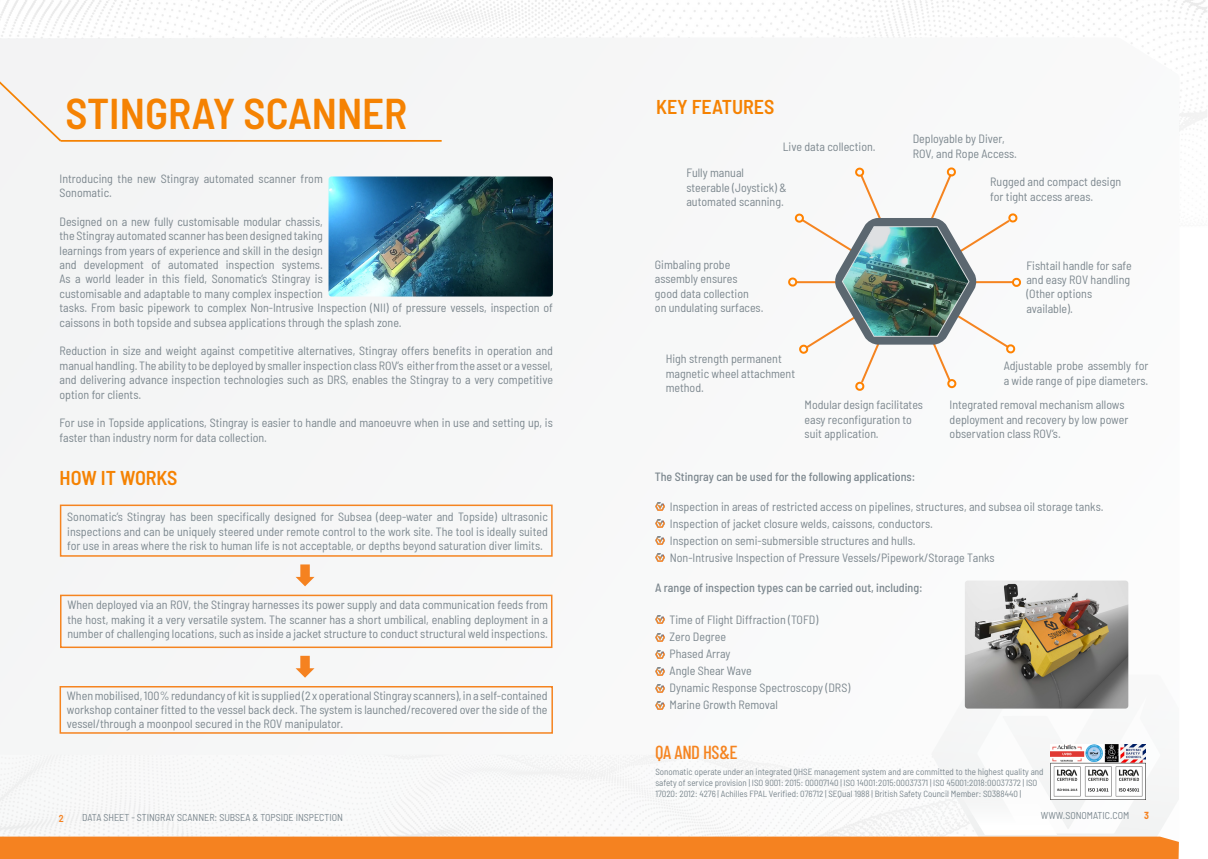
<style>
.page{position:relative;width:1208px;height:859px;background:#fff}
.page>*{position:absolute;margin:0;border:0;box-sizing:border-box;transform-origin:0 0}
.t1{font:600 semi-condensed 43px "Barlow";color:#f58202}
.t2{font:600 semi-condensed 20px "Barlow";color:#f58202}
.t3{font:500 18.8px "Barlow Condensed";letter-spacing:-.02em;color:#f58420}
.t4{font:semi-condensed 12px/14.4px "Barlow";color:#7c878e}
.t5{font:semi-condensed 12px/14.4px "Barlow";color:#7c888f;text-align:justify}
.t6{font:500 semi-condensed 12px "Barlow";color:#7c878e}
.t7{font:semi-condensed 10px "Barlow";color:#7c888f}
.t8{font:700 semi-condensed 10px "Barlow";color:#f58220}
.t9{font:600 semi-condensed 10px "Barlow";color:#f58220}
.t10{font:semi-condensed 9px/10.8px "Barlow";color:#7c888f}
</style>
<div class="page">
<svg style="left:0;top:534px;width:1129px;height:221px"></svg>
<div style="left:0;top:0;width:1207px;height:534px;background:#f6f7f7"></div>
<svg style="left:931px;top:635px;width:215px;height:141px"></svg>
<svg style="left:0;top:776px;width:1179px;height:83px"></svg>
<div style="left:0;top:70px;width:63px;height:73px;background:#f3f3f4"></div>
<hr style="left:61px;top:140px;width:381px;height:2px;background:#f58202">
<img style="left:328px;top:176px;width:225px;height:121px">
<img style="left:1050px;top:744px;width:95px;height:55px">
<div style="left:60px;top:505px;width:492px;height:52px;border:2px solid #f58420"></div>
<div style="left:60px;top:595px;width:492px;height:53px;border:2px solid #f58420"></div>
<div style="left:60px;top:686px;width:493px;height:48px;border:2px solid #f58420"></div>
<svg style="left:295px;top:656px;width:19px;height:22px"></svg>
<svg style="left:296px;top:564px;width:18px;height:22px"></svg>
<svg style="left:787px;top:165px;width:235px;height:228px"></svg>
<svg style="left:655px;top:502px;width:10px;height:8px"></svg>
<svg style="left:655px;top:520px;width:10px;height:8px"></svg>
<svg style="left:655px;top:537px;width:10px;height:8px"></svg>
<svg style="left:655px;top:554px;width:10px;height:8px"></svg>
<svg style="left:655px;top:616px;width:10px;height:7px"></svg>
<svg style="left:655px;top:702px;width:10px;height:7px"></svg>
<svg style="left:655px;top:650px;width:10px;height:8px"></svg>
<svg style="left:655px;top:667px;width:10px;height:8px"></svg>
<svg style="left:655px;top:685px;width:10px;height:7px"></svg>
<svg style="left:655px;top:633px;width:10px;height:8px"></svg>
<img style="left:965px;top:581px;width:163px;height:128px">
<h1 class="t1" style="left:66px;top:82px;width:343px">STINGRAY SCANNER</h1>
<p class="t4" style="left:60px;top:170px;width:265px">Introducing the new Stingray automated scanner from<br>Sonomatic.</p>
<p class="t4" style="left:60px;top:213px;width:495px">Designed on a new fully customisable modular chassis,<br>the Stingray automated scanner has been designed taking<br>learnings from years of experience and skill in the design<br>and development of automated inspection systems.<br>As a world leader in this field, Sonomatic’s Stingray is<br>customisable and adaptable to many complex inspection<br>tasks. From basic pipework to complex Non-Intrusive Inspection (NII) of pressure vessels, inspection of caissons in both topside and subsea applications through the splash zone.</p>
<p class="t4" style="left:60px;top:343px;width:495px;text-align:justify">Reduction in size and weight against competitive alternatives, Stingray offers benefits in operation and manual handling. The ability to be deployed by smaller inspection class ROV’s either from the asset or a vessel, and delivering advance inspection technologies such as DRS, enables the Stingray to a very competitive option for clients.</p>
<p class="t4" style="left:60px;top:415px;width:495px">For use in Topside applications, Stingray is easier to handle and manoeuvre when in use and setting up, is faster than industry norm for data collection.</p>
<h2 class="t2" style="left:60px;top:463px;width:119px">HOW IT WORKS</h2>
<p class="t5" style="left:67px;top:509px;width:482px">Sonomatic’s Stingray has been specifically designed for Subsea (deep-water and Topside) ultrasonic inspections and can be uniquely steered under remote control to the work site. The tool is ideally suited for use in areas where the risk to human life is not acceptable, or depths beyond saturation diver limits.</p>
<p class="t4" style="left:67px;top:597px;width:482px;text-align:justify">When deployed via an ROV, the Stingray harnesses its power supply and data communication feeds from the host, making it a very versatile system. The scanner has a short umbilical, enabling deployment in a number of challenging locations, such as inside a jacket structure to conduct structural weld inspections.</p>
<p class="t4" style="left:67px;top:687px;width:482px;text-align:justify">When mobilised, 100% redundancy of kit is supplied (2 x operational Stingray scanners), in a self-contained workshop container fitted to the vessel back deck. The system is launched/recovered over the side of the vessel/through a moonpool secured in the ROV manipulator.</p>
<h2 class="t2" style="left:656px;top:92px;width:120px">KEY FEATURES</h2>
<p class="t4" style="left:783px;top:139px;width:94px">Live data collection.</p>
<p class="t4" style="left:686px;top:165px;width:102px">Fully manual steerable (Joystick) &amp; automated scanning.</p>
<p class="t4" style="left:655px;top:256px;width:110px">Gimbaling probe assembly ensures<br>good data collection<br>on undulating surfaces.</p>
<p class="t4" style="left:666px;top:351px;width:131px">High strength permanent magnetic wheel attachment method.</p>
<p class="t4" style="left:912px;top:131px;width:106px">Deployable by Diver,<br>ROV, and Rope Access.</p>
<p class="t4" style="left:990px;top:174px;width:132px">Rugged and compact design for tight access areas.</p>
<p class="t4" style="left:1026px;top:257px;width:107px">Fishtail handle for safe and easy ROV handling (Other options available).</p>
<p class="t4" style="left:1003px;top:358px;width:146px">Adjustable probe assembly for a wide range of pipe diameters.</p>
<p class="t4" style="left:804px;top:397px;width:120px">Modular design facilitates easy reconfiguration to suit application.</p>
<p class="t4" style="left:949px;top:397px;width:180px">Integrated removal mechanism allows deployment and recovery by low power observation class ROV’s.</p>
<p class="t6" style="left:655px;top:468px;width:262px">The Stingray can be used for the following applications:</p>
<p class="t4" style="left:670px;top:497px;width:435px;line-height:17px">Inspection in areas of restricted access on pipelines, structures, and subsea oil storage tanks.<br>Inspection of jacket closure welds, caissons, conductors.<br>Inspection on semi-submersible structures and hulls.<br>Non-Intrusive Inspection of Pressure Vessels/Pipework/Storage Tanks</p>
<p class="t6" style="left:655px;top:579px;width:269px">A range of inspection types can be carried out, including:</p>
<p class="t4" style="left:669px;top:611px;width:182px;line-height:17px">Time of Flight Diffraction (TOFD)<br>Zero Degree<br>Phased Array<br>Angle Shear Wave<br>Dynamic Response Spectroscopy (DRS)<br>Marine Growth Removal</p>
<h3 class="t3" style="left:655px;top:738px;width:84px">QA AND HS&amp;E</h3>
<p class="t10" style="left:655px;top:766px;width:390px">Sonomatic operate under an integrated QHSE management system and are committed to the highest quality and safety of service provision | ISO 9001: 2015: 00007140 | ISO 14001:2015:00037371 | ISO 45001:2018:00037372 | ISO<br>17020: 2012: 4276 | Achilles FPAL Verified: 076712 | SEQual 1988 | British Safety Council Member: S0388440 |</p>
<p class="t9" style="left:59px;top:811px;width:6px">2</p>
<p class="t7" style="left:82px;top:810px;width:262px">DATA SHEET - STINGRAY SCANNER: SUBSEA &amp; TOPSIDE INSPECTION</p>
<p class="t7" style="left:1041px;top:808px;width:90px">WWW.SONOMATIC.COM</p>
<p class="t8" style="left:1144px;top:808px;width:6px">3</p>
</div>
